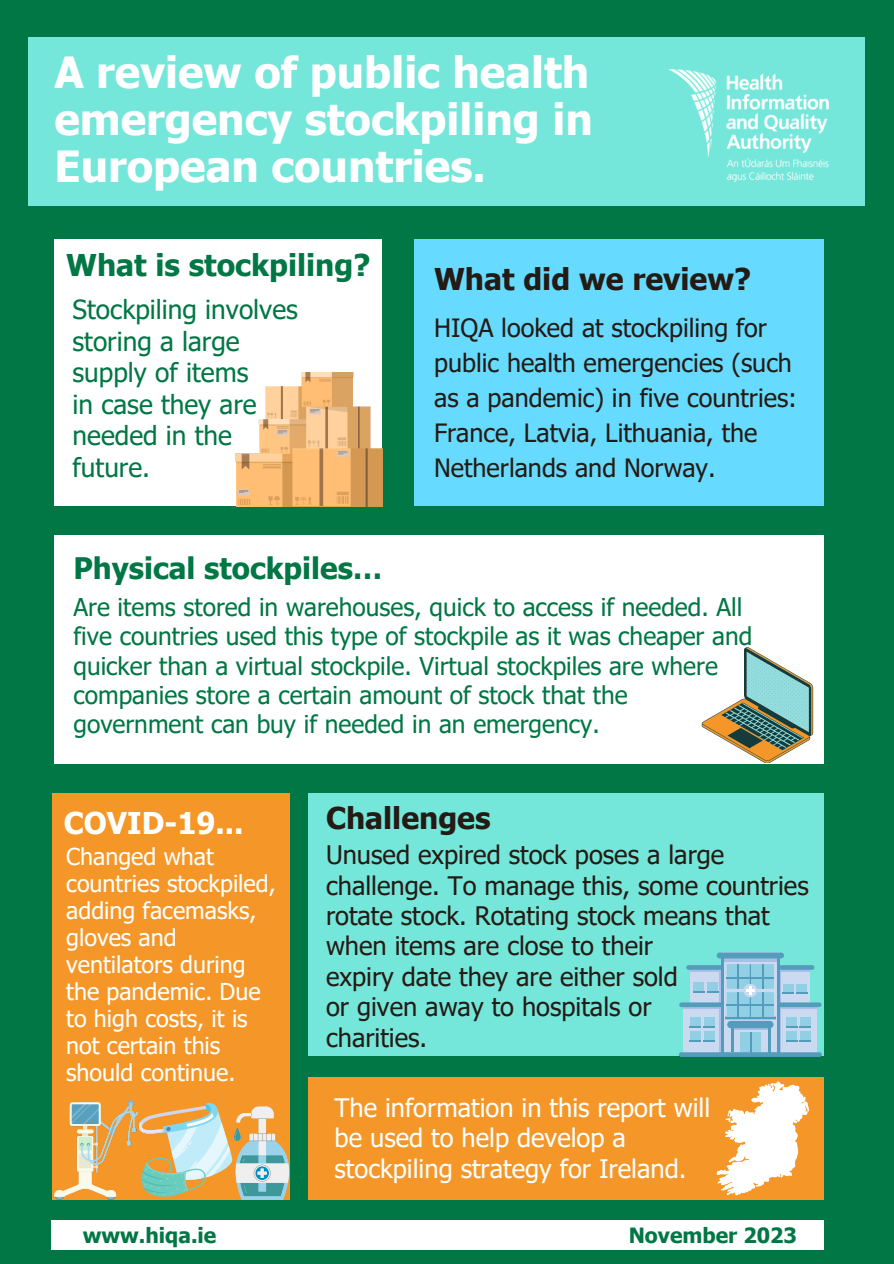
<style>
.page{position:relative;width:894px;height:1264px;background:#fff}
.page>*{position:absolute;margin:0;border:0;box-sizing:border-box;transform-origin:0 0}
.t1{font:700 42.9px/47.2px "Tahoma";color:#fff;text-align:justify}
.t2{font:700 30px "Tahoma";color:#241b14}
.t3{font:700 30px "Tahoma";color:#074}
.t4{font:700 30px "Tahoma";color:#fff}
.t5{font:700 29.55px "Tahoma";color:#074}
.t6{font:26.25px/31.5px "Tahoma";color:#074}
.t7{font:25.5px/30.3px "Tahoma";color:#241b14}
.t8{font:25.5px/30.3px "Tahoma";color:#fff}
.t9{font:25.2px/34.8px "Tahoma";color:#241b14}
.t10{font:24.6px/29.2px "Tahoma";color:#074}
.t11{font:23.25px/27px "Tahoma";color:#fff}
.t12{font:700 21px "Tahoma";color:#074}
</style>
<div class="page">
<div style="left:0;top:0;width:893px;height:1263px;background:#074"></div>
<div style="left:54px;top:240px;width:327px;height:266px;background:#fff"></div>
<div style="left:54px;top:535px;width:769px;height:228px;background:#fff"></div>
<div style="left:414px;top:239px;width:409px;height:267px;background:#66dbff"></div>
<div style="left:29px;top:37px;width:835px;height:169px;background:#75e6da"></div>
<div style="left:52px;top:1219px;width:771px;height:30px;background:#fff"></div>
<img style="left:669px;top:70px;width:159px;height:111px">
<div style="left:308px;top:792px;width:515px;height:263px;background:#75e6da"></div>
<div style="left:52px;top:792px;width:237px;height:407px;background:#f49728"></div>
<div style="left:308px;top:1076px;width:515px;height:123px;background:#f49728"></div>
<img style="left:236px;top:372px;width:146px;height:134px">
<svg style="left:716px;top:1081px;width:92px;height:114px"></svg>
<img style="left:54px;top:1100px;width:84px;height:99px">
<svg style="left:139px;top:1103px;width:150px;height:96px"></svg>
<svg style="left:723px;top:961px;width:53px;height:91px"></svg>
<svg style="left:780px;top:1016px;width:36px;height:36px"></svg>
<div style="left:683px;top:1007px;width:37px;height:45px;background:#cbd9f1"></div>
<svg style="left:733px;top:1028px;width:34px;height:2px"></svg>
<hr style="left:725px;top:1016px;width:50px;height:3px;background:#abbee6">
<svg style="left:723px;top:958px;width:53px;height:3px"></svg>
<hr style="left:778px;top:966px;width:2px;height:86px;background:#abbee6">
<hr style="left:719px;top:966px;width:3px;height:86px;background:#abbee6">
<div style="left:739px;top:1031px;width:21px;height:21px;background:#91cfe4"></div>
<div style="left:799px;top:1017px;width:11px;height:10px;background:#91cfe4"></div>
<div style="left:786px;top:1017px;width:10px;height:10px;background:#91cfe4"></div>
<div style="left:799px;top:1031px;width:11px;height:10px;background:#91cfe4"></div>
<div style="left:786px;top:1031px;width:10px;height:10px;background:#91cfe4"></div>
<div style="left:703px;top:1017px;width:11px;height:10px;background:#91cfe4"></div>
<div style="left:690px;top:1017px;width:10px;height:10px;background:#91cfe4"></div>
<div style="left:703px;top:1031px;width:11px;height:10px;background:#91cfe4"></div>
<div style="left:690px;top:1031px;width:10px;height:10px;background:#91cfe4"></div>
<div style="left:716px;top:952px;width:67px;height:6px;background:#549cbc;border-radius:3px"></div>
<hr style="left:749px;top:1031px;width:2px;height:21px;background:#549cbc">
<hr style="left:720px;top:957px;width:3px;height:95px;background:#549cbc">
<hr style="left:776px;top:957px;width:3px;height:95px;background:#549cbc">
<svg style="left:785px;top:1026px;width:25px;height:1px"></svg>
<svg style="left:785px;top:1040px;width:25px;height:1px"></svg>
<svg style="left:689px;top:1040px;width:25px;height:1px"></svg>
<svg style="left:689px;top:1026px;width:25px;height:1px"></svg>
<hr style="left:730px;top:1025px;width:3px;height:27px;background:#549cbc">
<hr style="left:767px;top:1024px;width:3px;height:28px;background:#549cbc">
<div style="left:727px;top:1020px;width:46px;height:8px;background:#549cbc;border-radius:4px"></div>
<hr style="left:725px;top:1016px;width:50px;height:2px;background:#549cbc">
<svg style="left:678px;top:1052px;width:143px;height:4px"></svg>
<svg style="left:679px;top:964px;width:142px;height:52px"></svg>
<svg style="left:701px;top:647px;width:111px;height:116px"></svg>
<p class="t1" style="left:54px;top:47px;width:540px">A review of public health emergency stockpiling in European countries.</p>
<p class="t3" style="left:66px;top:246px;width:305px">What is stockpiling?</p>
<p class="t6" style="left:72px;top:293px;width:227px">Stockpiling involves storing a large</p>
<p class="t6" style="left:72px;top:356px;width:177px">supply of items</p>
<p class="t6" style="left:72px;top:387px;width:185px">in case they are</p>
<p class="t6" style="left:72px;top:419px;width:161px">needed in the</p>
<p class="t6" style="left:72px;top:450px;width:79px">future.</p>
<p class="t2" style="left:434px;top:260px;width:318px">What did we review?</p>
<p class="t9" style="left:434px;top:310px;width:364px">HIQA looked at stockpiling for public health emergencies (such as a pandemic) in five countries:<br>France, Latvia, Lithuania, the<br>Netherlands and Norway.</p>
<p class="t5" style="left:73px;top:549px;width:310px">Physical stockpiles…</p>
<p class="t10" style="left:73px;top:591px;width:680px">Are items stored in warehouses, quick to access if needed. All five countries used this type of stockpile as it was cheaper and quicker than a virtual stockpile. Virtual stockpiles are where companies store a certain amount of stock that the government can buy if needed in an emergency.</p>
<p class="t4" style="left:64px;top:803px;width:181px">COVID-19...</p>
<p class="t11" style="left:66px;top:842px;width:211px">Changed what countries stockpiled, adding facemasks, gloves and ventilators during the pandemic. Due to high costs, it is not certain this should continue.</p>
<p class="t2" style="left:326px;top:799px;width:166px">Challenges</p>
<p class="t7" style="left:326px;top:838px;width:484px">Unused expired stock poses a large challenge. To manage this, some countries rotate stock. Rotating stock means that when items are close to their</p>
<p class="t7" style="left:326px;top:960px;width:353px">expiry date they are either sold</p>
<p class="t7" style="left:326px;top:990px;width:327px">or given away to hospitals or</p>
<p class="t7" style="left:326px;top:1021px;width:103px">charities.</p>
<p class="t8" style="left:334px;top:1091px;width:377px">The information in this report will be used to help develop a stockpiling strategy for Ireland.</p>
<p class="t12" style="left:83px;top:1221px;width:135px">www.hiqa.ie</p>
<p class="t12" style="left:628px;top:1221px;width:170px">November 2023</p>
</div>
